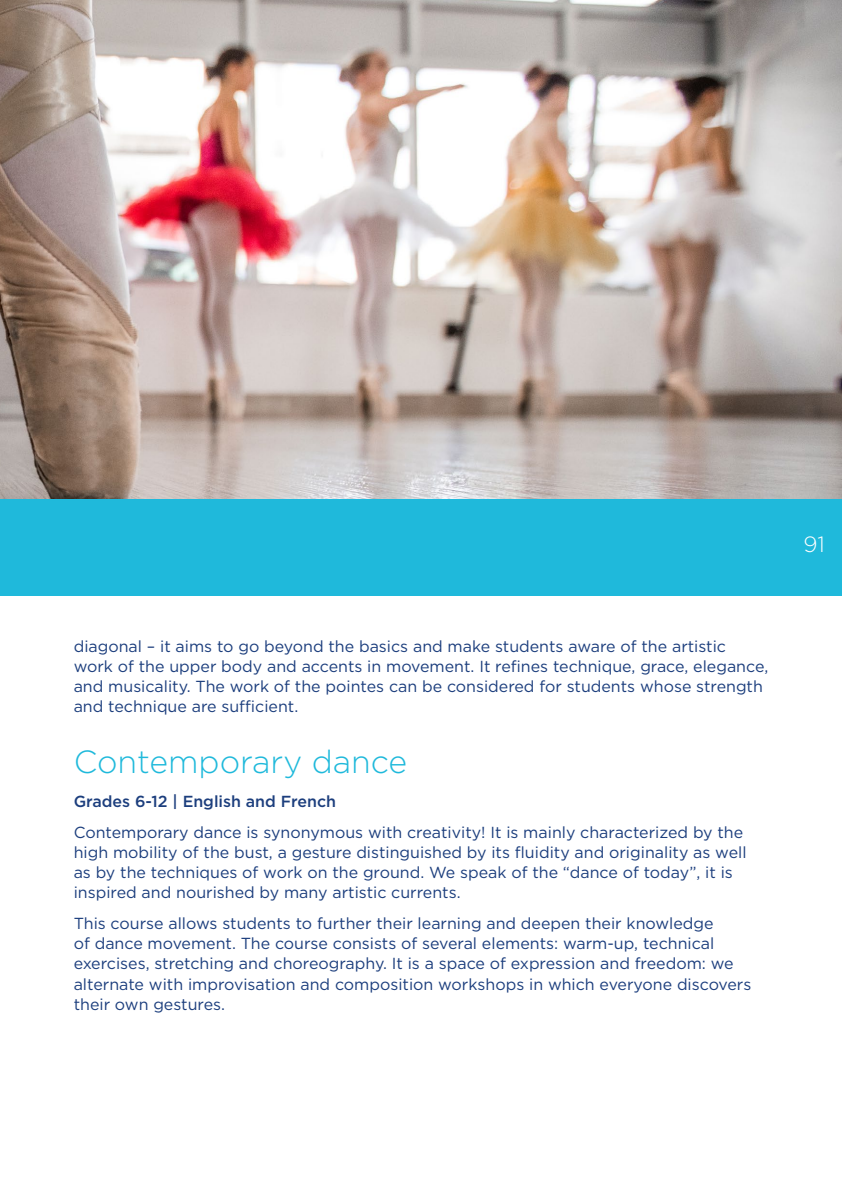
<style>
.page{position:relative;width:842px;height:1191px;background:#fff}
.page>*{position:absolute;margin:0;border:0;box-sizing:border-box;transform-origin:0 0}
.t1{font:300 32px "Gotham";color:#1fb9db}
.t2{font:300 22px "Gotham";color:#fff}
.t3{font:16px/20px "Gotham";color:#1c3e7d}
.t4{font:500 16px "Gotham";color:#1c3e7d}
</style>
<div class="page">
<img style="left:0;top:0;width:842px;height:499px">
<div style="left:0;top:499px;width:842px;height:96px;background:#1fb9db"></div>
<p class="t3" style="left:74px;top:636px;width:696px">diagonal – it aims to go beyond the basics and make students aware of the artistic work of the upper body and accents in movement. It refines technique, grace, elegance, and musicality. The work of the pointes can be considered for students whose strength and technique are sufficient.</p>
<h1 class="t1" style="left:74px;top:742px;width:335px">Contemporary dance</h1>
<p class="t4" style="left:74px;top:790px;width:264px">Grades 6-12 | English and French</p>
<p class="t3" style="left:74px;top:822px;width:674px">Contemporary dance is synonymous with creativity! It is mainly characterized by the high mobility of the bust, a gesture distinguished by its fluidity and originality as well as by the techniques of work on the ground. We speak of the “dance of today”, it is inspired and nourished by many artistic currents.</p>
<p class="t3" style="left:74px;top:913px;width:679px">This course allows students to further their learning and deepen their knowledge<br>of dance movement. The course consists of several elements: warm-up, technical exercises, stretching and choreography. It is a space of expression and freedom: we alternate with improvisation and composition workshops in which everyone discovers their own gestures.</p>
<h2 class="t2" style="left:803px;top:530px;width:23px">91</h2>
</div>
